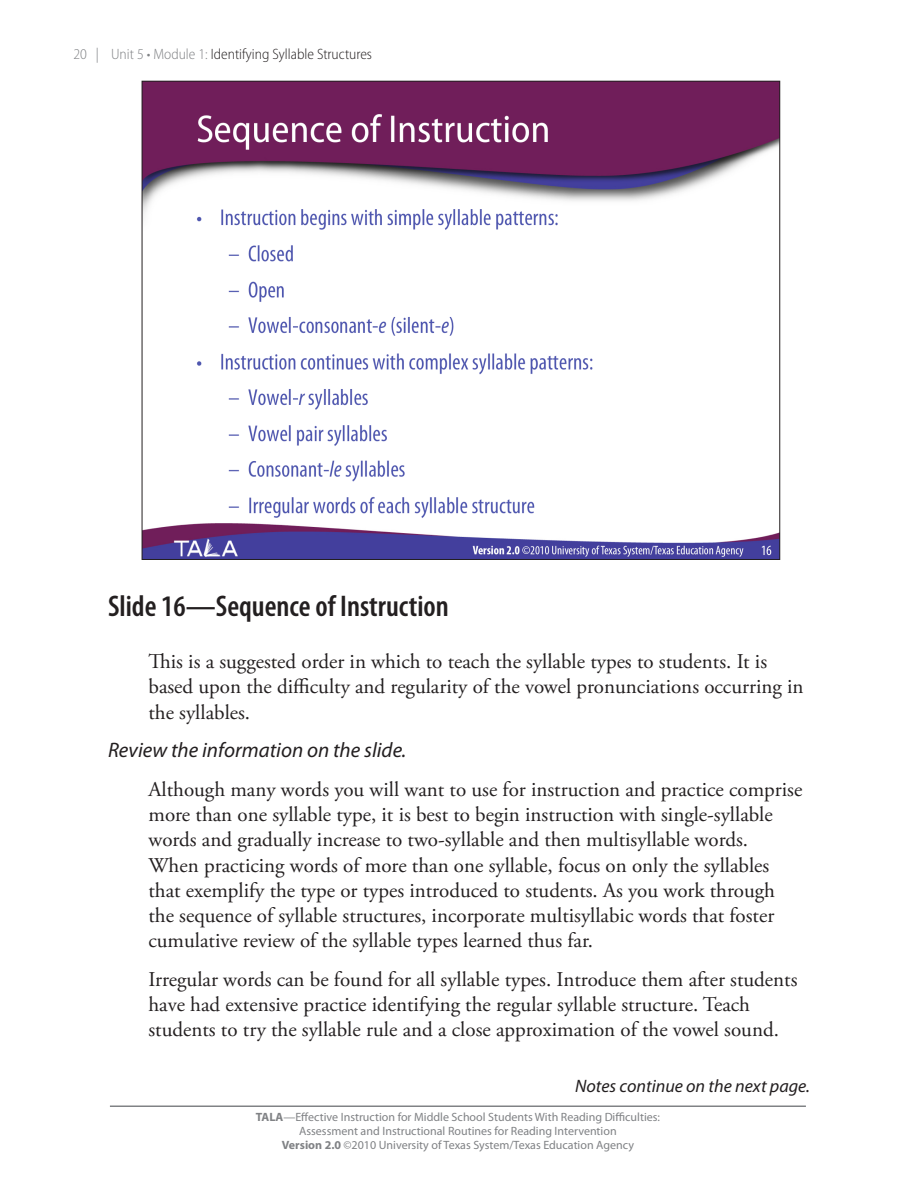
<style>
.page{position:relative;width:918px;height:1188px;background:#fff}
.page>*{position:absolute;margin:0;border:0;box-sizing:border-box;transform-origin:0 0}
.Slide_Name{font:600 condensed 30px "Myriad Pro";color:#231f20}
.Text{font:21px/25.2px "Adobe Garamond Pro";color:#231f20}
.Directive{font:italic 21px "Myriad Pro";color:#231f20}
.Notes_Continue{font:italic 18px "Myriad Pro";color:#231f20}
.t1{font:300 semi-condensed 15px "Myriad Pro";color:#231f20}
.t2{font:12px/14.4px "Myriad Pro";color:#808285;text-align:center}
.s1{color:#808285}
.s2{font-weight:700}
</style>
<div class="page">
<hr style="left:110px;top:1106px;width:696px;height:1px;background:#808285">
<img style="left:144px;top:83px;width:634px;height:475px">
<p class="t1" style="left:74px;top:46px;width:300px"><span class="s1">20 | Unit 5 • Module 1:</span> Identifying Syllable Structures</p>
<p class="Slide_Name" style="left:108px;top:587px;width:342px">Slide 16—Sequence of Instruction</p>
<p class="Text" style="left:148px;top:650px;width:657px">This is a suggested order in which to teach the syllable types to students. It is based upon the difficulty and regularity of the vowel pronunciations occurring in the syllables.</p>
<p class="Directive" style="left:108px;top:739px;width:300px">Review the information on the slide.</p>
<p class="Text" style="left:148px;top:777px;width:655px">Although many words you will want to use for instruction and practice comprise more than one syllable type, it is best to begin instruction with single-syllable words and gradually increase to two-syllable and then multisyllable words.<br>When practicing words of more than one syllable, focus on only the syllables that exemplify the type or types introduced to students. As you work through the sequence of syllable structures, incorporate multisyllabic words that foster cumulative review of the syllable types learned thus far.</p>
<p class="Text" style="left:148px;top:967px;width:651px">Irregular words can be found for all syllable types. Introduce them after students have had extensive practice identifying the regular syllable structure. Teach students to try the syllable rule and a close approximation of the vowel sound.</p>
<p class="Notes_Continue" style="left:575px;top:1076px;width:236px">Notes continue on the next page.</p>
<p class="t2" style="left:256px;top:1110px;width:406px"><span class="s2">TALA</span>—Effective Instruction for Middle School Students With Reading Difficulties:<br>Assessment and Instructional Routines for Reading Intervention<br><span class="s2">Version 2.0</span> ©2010 University of Texas System/Texas Education Agency</p>
</div>
